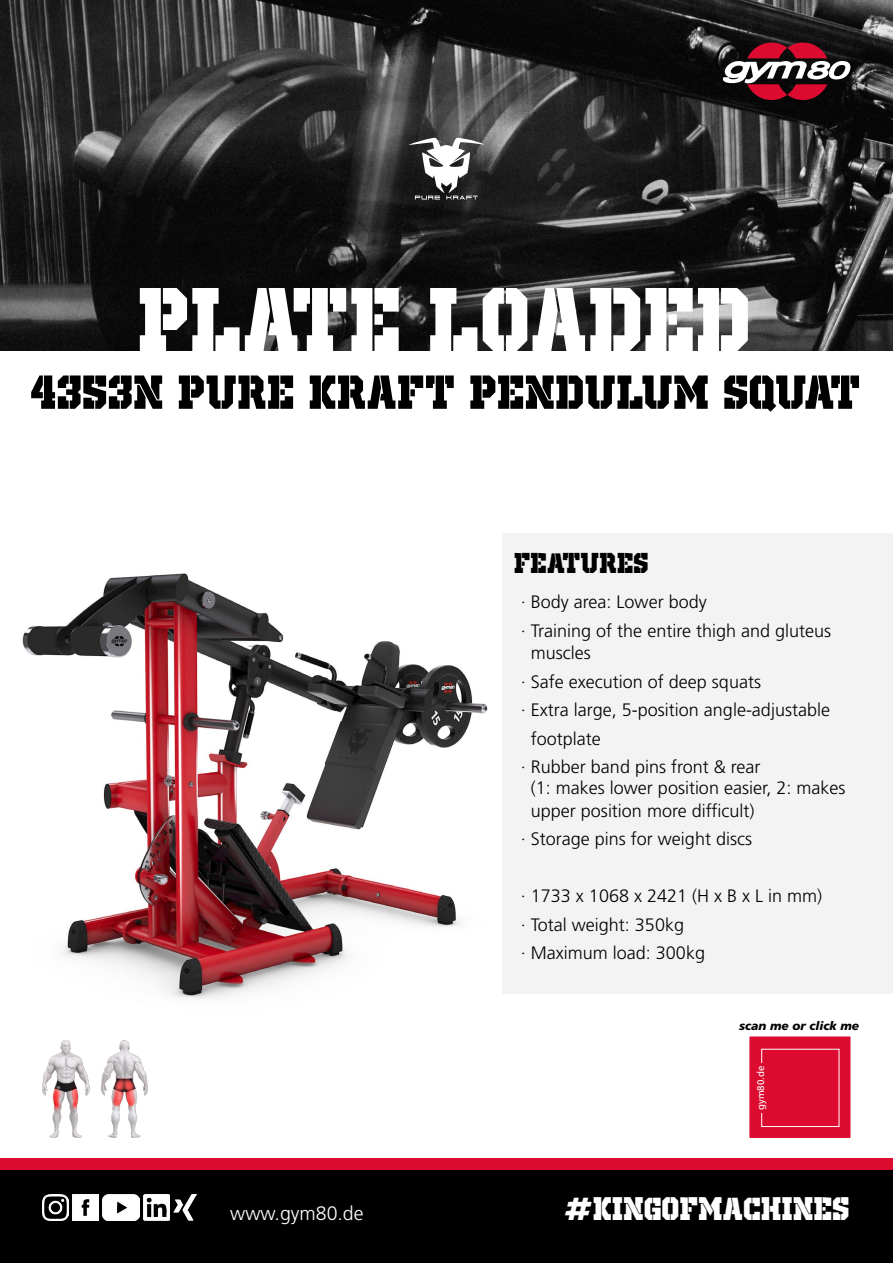
<style>
.page{position:relative;width:893px;height:1263px;background:#fff}
.page>*{position:absolute;margin:0;border:0;box-sizing:border-box;transform-origin:0 0}
.t1{font:105px "Old School United Stencil";color:#fff}
.t2{font:55.5px "Old School United Stencil";color:#000}
.t3{font:37.5px "Old School United Stencil";color:#fff}
.t4{font:33px "Old School United Stencil";color:#000}
.t5{font:300 19.5px "Frutiger LT Std";color:#fff}
.t6{font:300 18px/28.5px "Frutiger LT Std";color:#000}
.t7{font:italic 900 12px "Frutiger LT Std";color:#000}
.t8{font:9.75px "Frutiger LT Std";color:#fff}
</style>
<div class="page">
<img style="left:0;top:0;width:893px;height:350px">
<svg style="left:723px;top:43px;width:127px;height:57px"></svg>
<div style="left:0;top:1169px;width:893px;height:94px;background:#000"></div>
<img style="left:43px;top:1194px;width:26px;height:26px">
<img style="left:144px;top:1194px;width:26px;height:26px">
<img style="left:103px;top:1194px;width:37px;height:26px">
<img style="left:73px;top:1194px;width:26px;height:26px">
<img style="left:174px;top:1194px;width:22px;height:26px">
<div style="left:0;top:1158px;width:893px;height:11px;background:#dd0b2f"></div>
<img style="left:22px;top:533px;width:621px;height:560px">
<div style="left:502px;top:534px;width:391px;height:460px;background:#f3f3f3"></div>
<img style="left:43px;top:1040px;width:105px;height:98px">
<svg style="left:409px;top:138px;width:75px;height:62px"></svg>
<div style="left:749px;top:1036px;width:101px;height:102px;background:#dd0b2f;border:2px solid #dd0b2f"></div>
<div style="left:761px;top:1049px;width:78px;height:78px;border:1px solid #fff"></div>
<div style="left:754px;top:1063px;width:12px;height:49px;background:#dd0b2f"></div>
<h1 class="t1" style="left:140px;top:264px;width:615px">PLATE LOADED</h1>
<h2 class="t2" style="left:31px;top:363px;width:832px">4353N PURE KRAFT PENDULUM SQUAT</h2>
<h3 class="t4" style="left:515px;top:545px;width:136px">FEATURES</h3>
<p class="t6" style="left:521px;top:588px;width:312px">· Body area: Lower body<br>· Training of the entire thigh and gluteus</p>
<p class="t6" style="left:531px;top:639px;width:61px">muscles</p>
<p class="t6" style="left:521px;top:667px;width:242px">· Safe execution of deep squats</p>
<p class="t6" style="left:521px;top:696px;width:311px">· Extra large, 5-position angle-adjustable</p>
<p class="t6" style="left:531px;top:724px;width:72px">footplate</p>
<p class="t6" style="left:521px;top:753px;width:241px">· Rubber band pins front &amp; rear</p>
<p class="t6" style="left:531px;top:777px;width:316px;line-height:22.5px">(1: makes lower position easier, 2: makes upper position more difficult)</p>
<p class="t6" style="left:521px;top:825px;width:233px">· Storage pins for weight discs</p>
<p class="t6" style="left:521px;top:882px;width:303px">· 1733 x 1068 x 2421 (H x B x L in mm) · Total weight: 350kg<br>· Maximum load: 300kg</p>
<p class="t7" style="left:739px;top:1018px;width:122px">scan me or click me</p>
<p class="t8" style="left:755px;top:1110px;width:46px;rotate:-90deg">gym80.de</p>
<p class="t5" style="left:230px;top:1202px;width:135px">www.gym80.de</p>
<h3 class="t3" style="left:565px;top:1189px;width:287px">#KINGOFMACHINES</h3>
</div>
